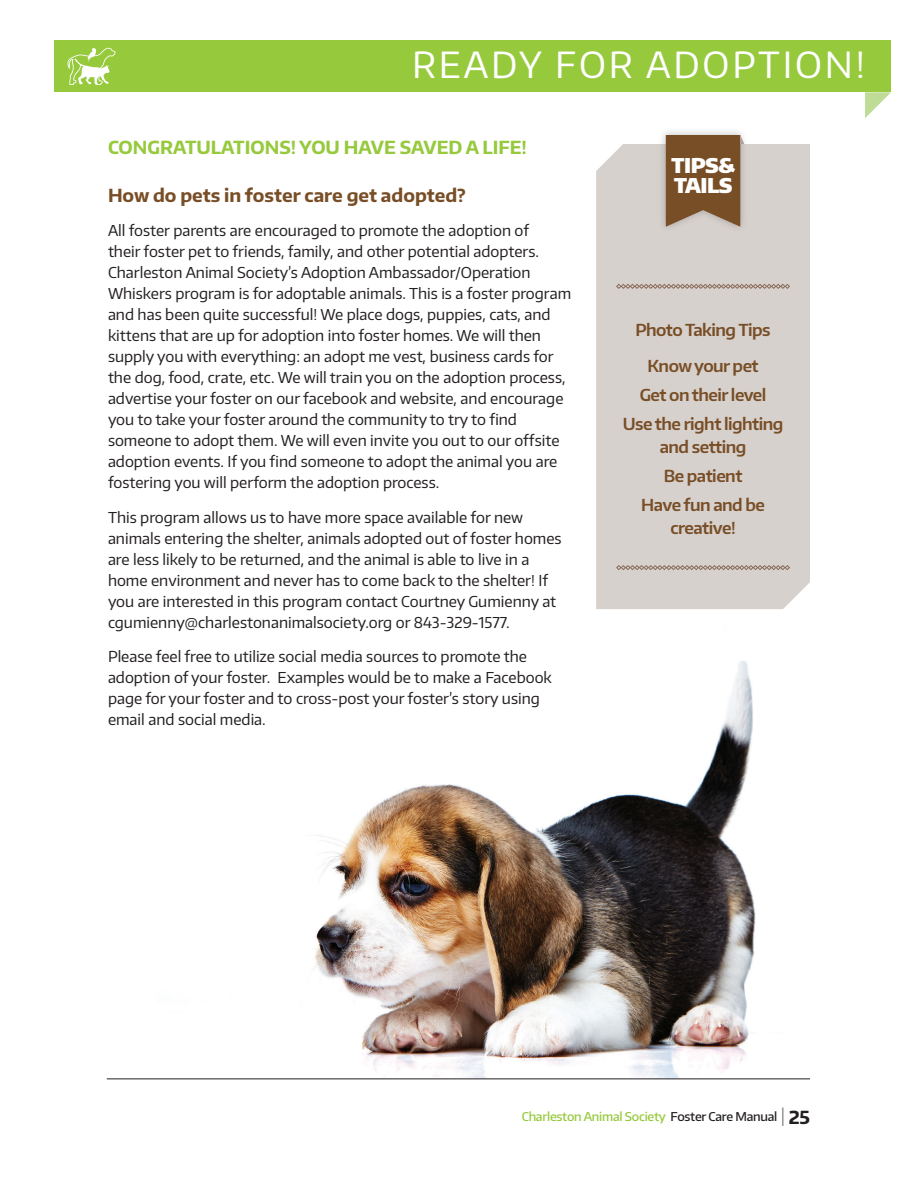
<style>
.page{position:relative;width:918px;height:1188px;background:#fff}
.page>*{position:absolute;margin:0;border:0;box-sizing:border-box;transform-origin:0 0}
.t1{font:36px "Encode Sans";letter-spacing:.08em;color:#fff}
.t2{font:900 20.4px/19.2px "Encode Sans";letter-spacing:-.03em;color:#fff}
.t3{font:700 18px "Encode Sans";color:#96c93c}
.t4{font:700 18px "Encode Sans";color:#784e27}
.t5{font:600 16.5px/29.2px "Encode Sans";letter-spacing:-.03em;color:#784e27;text-align:center}
.t6{font:15px/21px "Encode Sans";color:#231f20}
.t7{font:500 12.15px "Encode Sans";letter-spacing:-.02em;color:#96c93c}
.s1{color:#231f20}
.s2{font-size:18.15px;color:#231f20}
.s3{font-weight:700;font-size:18px;color:#231f20}
</style>
<div class="page">
<img style="left:313px;top:661px;width:443px;height:417px">
<div style="left:54px;top:40px;width:837px;height:52px;background:#96c93c"></div>
<svg style="left:865px;top:92px;width:26px;height:26px"></svg>
<svg style="left:68px;top:48px;width:48px;height:37px"></svg>
<div style="left:596px;top:144px;width:214px;height:465px;background:#d7d1cd"></div>
<svg style="left:616px;top:284px;width:174px;height:5px"></svg>
<svg style="left:616px;top:565px;width:174px;height:5px"></svg>
<div style="left:658px;top:127px;width:90px;height:107px;background:#231f20;opacity:.25"></div>
<svg style="left:666px;top:135px;width:78px;height:92px;background:#835e3c"></svg>
<hr style="left:107px;top:1078px;width:703px;height:1px;background:#231f20">
<h1 class="t1" style="left:412px;top:40px;width:455px">READY FOR ADOPTION!</h1>
<p class="t3" style="left:108px;top:135px;width:420px">CONGRATULATIONS! YOU HAVE SAVED A LIFE!</p>
<p class="t4" style="left:108px;top:183px;width:359px">How do pets in foster care get adopted?</p>
<p class="t6" style="left:108px;top:219px;width:465px">All foster parents are encouraged to promote the adoption of<br>their foster pet to friends, family, and other potential adopters.<br>Charleston Animal Society’s Adoption Ambassador/Operation Whiskers program is for adoptable animals. This is a foster program and has been quite successful! We place dogs, puppies, cats, and kittens that are up for adoption into foster homes. We will then supply you with everything: an adopt me vest, business cards for the dog, food, crate, etc. We will train you on the adoption process, advertise your foster on our facebook and website, and encourage you to take your foster around the community to try to find someone to adopt them. We will even invite you out to our offsite adoption events. If you find someone to adopt the animal you are fostering you will perform the adoption process.</p>
<p class="t6" style="left:108px;top:506px;width:455px">This program allows us to have more space available for new animals entering the shelter, animals adopted out of foster homes are less likely to be returned, and the animal is able to live in a home environment and never has to come back to the shelter! If you are interested in this program contact Courtney Gumienny at cgumienny@charlestonanimalsociety.org or 843-329-1577.</p>
<p class="t6" style="left:108px;top:645px;width:445px">Please feel free to utilize social media sources to promote the adoption of your foster. Examples would be to make a Facebook page for your foster and to cross-post your foster’s story using email and social media.</p>
<h2 class="t2" style="left:671px;top:155px;width:65px">TIPS&amp;<br>TAILS</h2>
<p class="t5" style="left:635px;top:311px;width:137px;line-height:36px">Photo Taking Tips<br>Know your pet</p>
<p class="t5" style="left:623px;top:380px;width:162px">Get on their level<br>Use the right lighting</p>
<p class="t5" style="left:641px;top:432px;width:125px">and setting<br>Be patient<br>Have fun and be</p>
<p class="t5" style="left:670px;top:513px;width:67px">creative!</p>
<p class="t7" style="left:522px;top:1108px;width:290px">Charleston Animal Society <span class="s1">Foster Care Manual</span> <span class="s2">|</span> <span class="s3">25</span></p>
</div>
